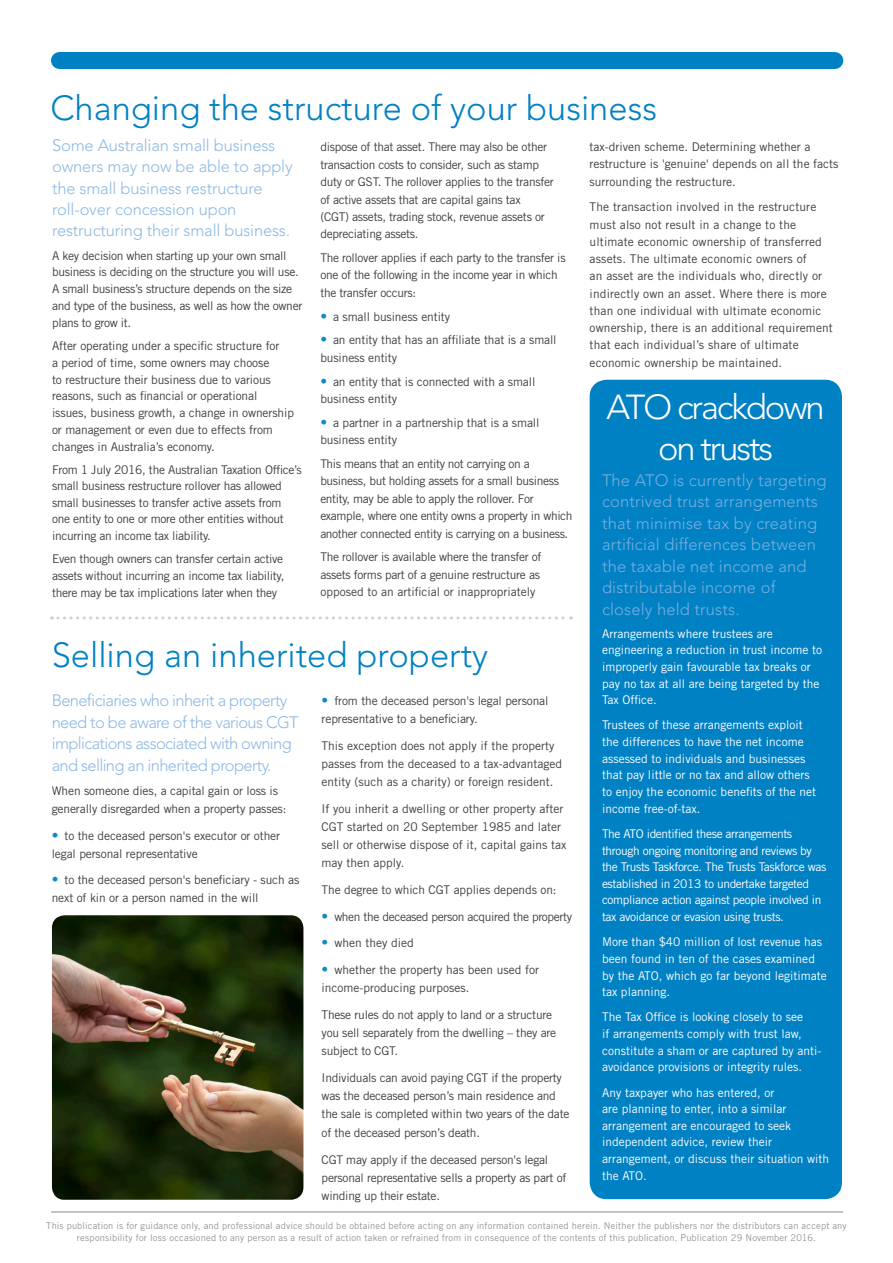
<style>
.page{position:relative;width:893px;height:1263px;background:#fff}
.page>*{position:absolute;margin:0;border:0;box-sizing:border-box;transform-origin:0 0}
.t1{font:300 34.5px "Avenir LT Std";color:#0081c4}
.t2{font:300 34.5px/41.4px "Avenir LT Std";letter-spacing:-.06em;color:#fff;text-align:center}
.t3{font:300 16.5px/21.5px "Avenir LT Std";letter-spacing:.01em;color:#79aede}
.t4{font:300 16.5px/21.5px "Avenir LT Std";letter-spacing:-.01em;color:#8eb9e2}
.t5{font:300 16.5px/21.5px "Avenir LT Std";letter-spacing:-.04em;color:#8eb9e2}
.Body_Text{font:12px/16.8px "Trade Gothic LT Std";letter-spacing:-.01em;color:#3e3e3f}
.t6{font:12px/16.6px "Trade Gothic LT Std";color:#fff}
.Body_Text-2{font:12px/17.2px "Trade Gothic LT Std";letter-spacing:.01em;color:#3e3e3f}
.Body_Text-3{font:12px/17.4px "Trade Gothic LT Std";letter-spacing:-.03em;color:#3e3e3f}
.t7{font:12px/16.6px "Trade Gothic LT Std";letter-spacing:-.03em;color:#fff}
.t8{font:9.3px/12px "Trade Gothic LT Std";letter-spacing:.02em;color:#939598;text-align:center}
.s1{font-weight:300;font-size:13.5px;color:#1089c9}
</style>
<div class="page">
<div style="left:590px;top:380px;width:252px;height:819px;background:#0081c4;border-radius:17px"></div>
<hr style="left:51px;top:1211px;width:792px;height:1px;background:#231f20">
<img style="left:52px;top:915px;width:251px;height:285px">
<svg style="left:58px;top:616px;width:514px;height:4px"></svg>
<div style="left:59px;top:52px;width:776px;height:17px;background:#0081c4"></div>
<p class="t1" style="left:50px;top:88px;width:608px">Changing the structure of your business</p>
<p class="t4" style="left:52px;top:134px;width:242px">Some Australian small business owners may now be able to apply the small business restructure roll-over concession upon restructuring their small business.</p>
<p class="Body_Text" style="left:52px;top:247px;width:252px">A key decision when starting up your own small business is deciding on the structure you will use.<br>A small business’s structure depends on the size and type of the business, as well as how the owner plans to grow it.</p>
<p class="Body_Text" style="left:52px;top:337px;width:243px">After operating under a specific structure for<br>a period of time, some owners may choose<br>to restructure their business due to various reasons, such as financial or operational issues, business growth, a change in ownership or management or even due to effects from changes in Australia’s economy.</p>
<p class="Body_Text" style="left:52px;top:461px;width:251px">From 1 July 2016, the Australian Taxation Office’s small business restructure rollover has allowed small businesses to transfer active assets from one entity to one or more other entities without incurring an income tax liability.</p>
<p class="Body_Text" style="left:52px;top:550px;width:234px;text-align:justify">Even though owners can transfer certain active assets without incurring an income tax liability, there may be tax implications later when they</p>
<p class="Body_Text" style="left:320px;top:138px;width:235px;line-height:17.4px">dispose of that asset. There may also be other transaction costs to consider, such as stamp duty or GST. The rollover applies to the transfer of active assets that are capital gains tax<br>(CGT) assets, trading stock, revenue assets or depreciating assets.</p>
<p class="Body_Text" style="left:320px;top:249px;width:247px;line-height:17.4px">The rollover applies if each party to the transfer is one of the following in the income year in which the transfer occurs:</p>
<p class="Body_Text" style="left:320px;top:308px;width:131px"><span class="s1">•</span> a small business entity</p>
<p class="Body_Text" style="left:320px;top:331px;width:238px;line-height:17.4px"><span class="s1">•</span> an entity that has an affiliate that is a small business entity</p>
<p class="Body_Text" style="left:320px;top:372px;width:217px;line-height:17.4px"><span class="s1">•</span> an entity that is connected with a small business entity</p>
<p class="Body_Text" style="left:320px;top:414px;width:221px;line-height:17.4px"><span class="s1">•</span> a partner in a partnership that is a small business entity</p>
<p class="Body_Text-3" style="left:320px;top:455px;width:254px">This means that an entity not carrying on a business, but holding assets for a small business entity, may be able to apply the rollover. For example, where one entity owns a property in which another connected entity is carrying on a business.</p>
<p class="Body_Text" style="left:320px;top:548px;width:223px;line-height:17.4px;text-align:justify">The rollover is available where the transfer of assets forms part of a genuine restructure as opposed to an artificial or inappropriately</p>
<p class="t1" style="left:52px;top:635px;width:438px">Selling an inherited property</p>
<p class="t5" style="left:52px;top:690px;width:248px">Beneficiaries who inherit a property need to be aware of the various CGT implications associated with owning and selling an inherited property.</p>
<p class="Body_Text" style="left:52px;top:782px;width:236px;line-height:18px">When someone dies, a capital gain or loss is generally disregarded when a property passes:</p>
<p class="Body_Text" style="left:52px;top:826px;width:230px;line-height:18px"><span class="s1">•</span> to the deceased person's executor or other legal personal representative</p>
<p class="Body_Text" style="left:52px;top:871px;width:249px;line-height:18px"><span class="s1">•</span> to the deceased person's beneficiary - such as next of kin or a person named in the will</p>
<p class="Body_Text" style="left:322px;top:691px;width:228px;line-height:18.1px"><span class="s1">•</span> from the deceased person's legal personal representative to a beneficiary.</p>
<p class="Body_Text" style="left:322px;top:736px;width:242px;line-height:18.1px">This exception does not apply if the property passes from the deceased to a tax-advantaged entity (such as a charity) or foreign resident.</p>
<p class="Body_Text" style="left:322px;top:799px;width:246px;line-height:18.1px">If you inherit a dwelling or other property after CGT started on 20 September 1985 and later sell or otherwise dispose of it, capital gains tax may then apply.</p>
<p class="Body_Text" style="left:322px;top:881px;width:236px">The degree to which CGT applies depends on:</p>
<p class="Body_Text-3" style="left:322px;top:907px;width:252px"><span class="s1">•</span> when the deceased person acquired the property</p>
<p class="Body_Text" style="left:322px;top:934px;width:94px"><span class="s1">•</span> when they died</p>
<p class="Body_Text" style="left:322px;top:960px;width:219px;line-height:18.1px"><span class="s1">•</span> whether the property has been used for income-producing purposes.</p>
<p class="Body_Text" style="left:322px;top:1005px;width:236px;line-height:18.1px">These rules do not apply to land or a structure you sell separately from the dwelling – they are subject to CGT.</p>
<p class="Body_Text" style="left:322px;top:1068px;width:249px;line-height:18.3px">Individuals can avoid paying CGT if the property was the deceased person’s main residence and the sale is completed within two years of the date of the deceased person’s death.</p>
<p class="Body_Text" style="left:322px;top:1150px;width:246px;line-height:18.3px">CGT may apply if the deceased person's legal personal representative sells a property as part of winding up their estate.</p>
<p class="Body_Text" style="left:590px;top:138px;width:250px;line-height:17.2px">tax-driven scheme. Determining whether a restructure is 'genuine' depends on all the facts surrounding the restructure.</p>
<p class="Body_Text-2" style="left:590px;top:198px;width:245px">The transaction involved in the restructure must also not result in a change to the ultimate economic ownership of transferred assets. The ultimate economic owners of<br>an asset are the individuals who, directly or indirectly own an asset. Where there is more than one individual with ultimate economic ownership, there is an additional requirement that each individual’s share of ultimate economic ownership be maintained.</p>
<p class="t2" style="left:607px;top:387px;width:220px">ATO crackdown on trusts</p>
<p class="t3" style="left:602px;top:470px;width:226px">The ATO is currently targeting contrived trust arrangements that minimise tax by creating artificial differences between the taxable net income and distributable income of closely held trusts.</p>
<p class="t6" style="left:602px;top:625px;width:221px">Arrangements where trustees are engineering a reduction in trust income to improperly gain favourable tax breaks or pay no tax at all are being targeted by the Tax Office.</p>
<p class="t6" style="left:602px;top:717px;width:216px">Trustees of these arrangements exploit the differences to have the net income assessed to individuals and businesses that pay little or no tax and allow others to enjoy the economic benefits of the net income free-of-tax.</p>
<p class="t7" style="left:602px;top:825px;width:226px">The ATO identified these arrangements through ongoing monitoring and reviews by the Trusts Taskforce. The Trusts Taskforce was established in 2013 to undertake targeted compliance action against people involved in tax avoidance or evasion using trusts.</p>
<p class="t6" style="left:602px;top:933px;width:226px">More than $40 million of lost revenue has been found in ten of the cases examined by the ATO, which go far beyond legitimate tax planning.</p>
<p class="t6" style="left:602px;top:1009px;width:221px">The Tax Office is looking closely to see<br>if arrangements comply with trust law, constitute a sham or are captured by anti&shy;avoidance provisions or integrity rules.</p>
<p class="t6" style="left:602px;top:1084px;width:229px">Any taxpayer who has entered, or<br>are planning to enter, into a similar arrangement are encouraged to seek independent advice, review their arrangement, or discuss their situation with the ATO.</p>
<p class="t8" style="left:46px;top:1219px;width:802px">This publication is for guidance only, and professional advice should be obtained before acting on any information contained herein. Neither the publishers nor the distributors can accept any responsibility for loss occasioned to any person as a result of action taken or refrained from in consequence of the contents of this publication. Publication 29 November 2016.</p>
</div>
